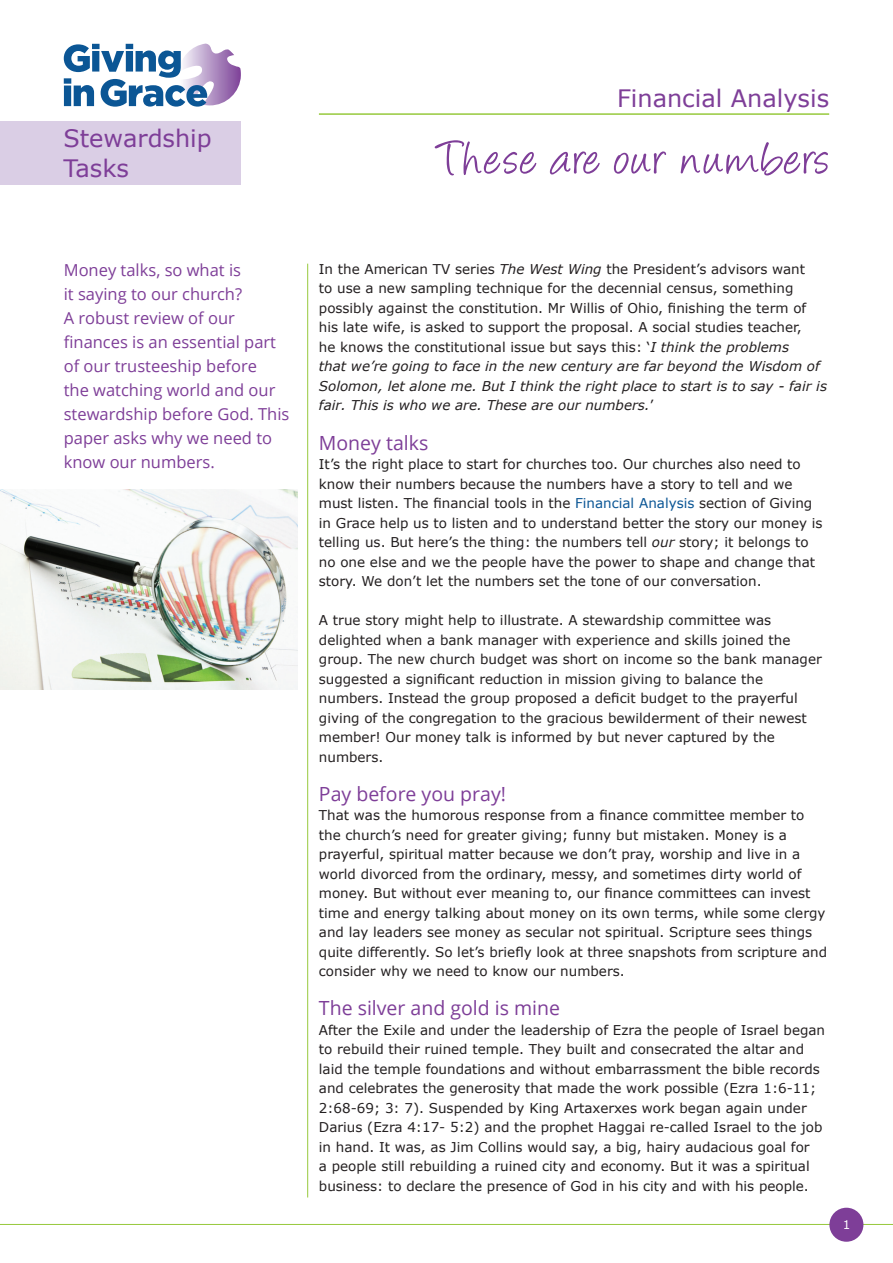
<style>
.page{position:relative;width:893px;height:1263px;background:#fff}
.page>*{position:absolute;margin:0;border:0;box-sizing:border-box;transform-origin:0 0}
.Main_heading{font:54px "Angelina";letter-spacing:.06em;color:#7e3e98}
.Top_right_heading{font:24px/30px "Verdana";color:#7e3e98}
.subheading{font:19.5px "Open Sans";color:#7e3e98}
.side_heading{font:16.5px/24px "Open Sans";color:#7e3e98}
.body_text{font:13.5px/19.5px "Verdana";color:#231f20}
.t1{font:12px "Verdana";color:#fff}
.s1{font-style:italic}
.s2{color:#0b5695}
</style>
<div class="page">
<hr style="left:0;top:1224px;width:893px;height:1px;background:#97c93c">
<svg style="left:64px;top:44px;width:177px;height:63px"></svg>
<div style="left:829px;top:1208px;width:34px;height:34px;background:#7e3e98;border-radius:50%"></div>
<div style="left:0;top:122px;width:241px;height:63px;background:#dacee5"></div>
<hr style="left:319px;top:113px;width:510px;height:2px;background:#97c93c">
<hr style="left:307px;top:264px;width:1px;height:933px;background:#97c93c">
<img style="left:0;top:490px;width:298px;height:200px">
<p class="Top_right_heading" style="left:63px;top:123px;width:150px">Stewardship<br>Tasks</p>
<p class="Top_right_heading" style="left:617px;top:83px;width:214px">Financial Analysis</p>
<p class="Main_heading" style="left:438px;top:136px;width:393px">These are our numbers</p>
<p class="side_heading" style="left:64px;top:258px;width:227px">Money talks, so what is<br>it saying to our church?<br>A robust review of our finances is an essential part of our trusteeship before<br>the watching world and our stewardship before God. This paper asks why we need to know our numbers.</p>
<p class="body_text" style="left:319px;top:259px;width:510px">In the American TV series <span class="s1">The West Wing</span> the President’s advisors want<br>to use a new sampling technique for the decennial census, something possibly against the constitution. Mr Willis of Ohio, finishing the term of his late wife, is asked to support the proposal. A social studies teacher,<br>he knows the constitutional issue but says this: ‘<span class="s1">I think the problems<br>that we’re going to face in the new century are far beyond the Wisdom of Solomon, let alone me. But I think the right place to start is to say - fair is fair. This is who we are. These are our numbers.</span>’</p>
<p class="subheading" style="left:319px;top:429px;width:111px">Money talks</p>
<p class="body_text" style="left:319px;top:454px;width:505px">It’s the right place to start for churches too. Our churches also need to know their numbers because the numbers have a story to tell and we must listen. The financial tools in the <span class="s2">Financial Analysis</span> section of Giving in Grace help us to listen and to understand better the story our money is telling us. But here’s the thing: the numbers tell <span class="s1">our</span> story; it belongs to no one else and we the people have the power to shape and change that story. We don’t let the numbers set the tone of our conversation.</p>
<p class="body_text" style="left:319px;top:610px;width:504px">A true story might help to illustrate. A stewardship committee was delighted when a bank manager with experience and skills joined the group. The new church budget was short on income so the bank manager suggested a significant reduction in mission giving to balance the numbers. Instead the group proposed a deficit budget to the prayerful giving of the congregation to the gracious bewilderment of their newest member! Our money talk is informed by but never captured by the numbers.</p>
<p class="subheading" style="left:319px;top:780px;width:189px">Pay before you pray!</p>
<p class="body_text" style="left:319px;top:805px;width:510px">That was the humorous response from a finance committee member to the church’s need for greater giving; funny but mistaken. Money is a prayerful, spiritual matter because we don’t pray, worship and live in a world divorced from the ordinary, messy, and sometimes dirty world of money. But without ever meaning to, our finance committees can invest time and energy talking about money on its own terms, while some clergy and lay leaders see money as secular not spiritual. Scripture sees things quite differently. So let’s briefly look at three snapshots from scripture and consider why we need to know our numbers.</p>
<p class="subheading" style="left:319px;top:995px;width:243px">The silver and gold is mine</p>
<p class="body_text" style="left:319px;top:1020px;width:508px">After the Exile and under the leadership of Ezra the people of Israel began to rebuild their ruined temple. They built and consecrated the altar and laid the temple foundations and without embarrassment the bible records and celebrates the generosity that made the work possible (Ezra 1:6-11; 2:68-69; 3: 7). Suspended by King Artaxerxes work began again under Darius (Ezra 4:17- 5:2) and the prophet Haggai re-called Israel to the job in hand. It was, as Jim Collins would say, a big, hairy audacious goal for<br>a people still rebuilding a ruined city and economy. But it was a spiritual business: to declare the presence of God in his city and with his people.</p>
<p class="t1" style="left:843px;top:1216px;width:9px">1</p>
</div>
